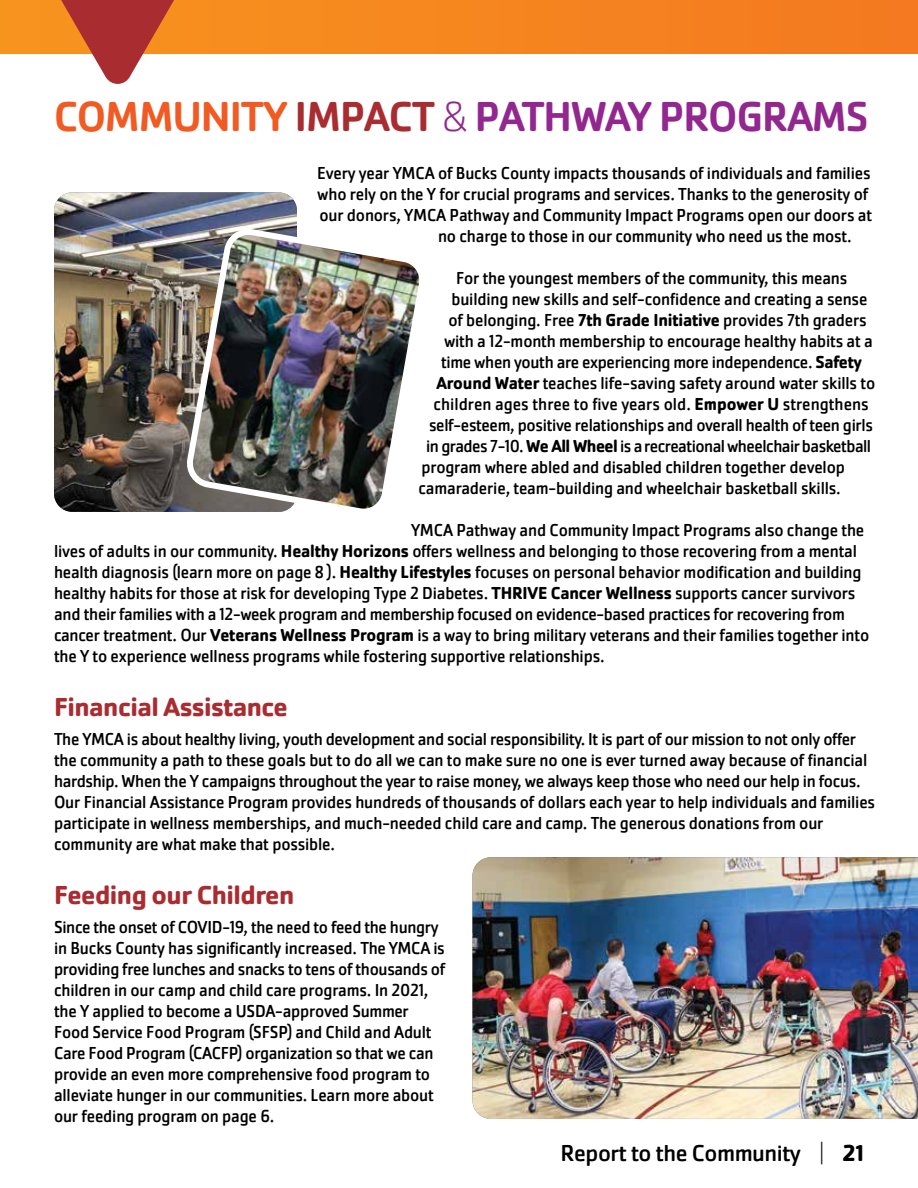
<style>
.page{position:relative;width:918px;height:1188px;background:#fff}
.page>*{position:absolute;margin:0;border:0;box-sizing:border-box;transform-origin:0 0}
.t1{font:500 43.5px "Cachet Pro";letter-spacing:-.02em;color:#92278f}
.t2{font:700 27px "Cachet Pro";letter-spacing:-.02em;color:#a92c31}
.t3{font:24px "Cachet Pro";letter-spacing:-.02em;color:#000}
.t4{font:18px/21px "Cachet Pro";letter-spacing:-.01em;color:#000;scale:.95 1}
.t5{font:18px "Cachet Pro";letter-spacing:-.03em;color:#000;scale:.95 1}
.s1{color:#f15a22}
.s2{color:#a92c31}
.s3{font-weight:200}
.s4{font-weight:700}
</style>
<div class="page">
<svg style="left:0;top:0;width:918px;height:54px;background:#f5841f"></svg>
<img style="left:472px;top:857px;width:446px;height:262px">
<img style="left:54px;top:192px;width:243px;height:320px">
<img style="left:188px;top:230px;width:232px;height:282px">
<svg style="left:54px;top:0;width:127px;height:84px"></svg>
<h1 class="t1" style="left:54px;top:91px;width:816px"><span class="s1">COMMUNITY</span> <span class="s2">IMPACT</span> <span class="s3">&amp;</span> PATHWAY PROGRAMS</h1>
<p class="t4" style="left:317px;top:162px;width:584px">Every year YMCA of Bucks County impacts thousands of individuals and families</p>
<p class="t4" style="left:317px;top:183px;width:581px">who rely on the Y for crucial programs and services. Thanks to the generosity of</p>
<p class="t4" style="left:320px;top:204px;width:583px">our donors, YMCA Pathway and Community Impact Programs open our doors at</p>
<p class="t4" style="left:438px;top:225px;width:437px">no charge to those in our community who need us the most.</p>
<p class="t4" style="left:456px;top:267px;width:414px">For the youngest members of the community, this means</p>
<p class="t4" style="left:452px;top:288px;width:439px">building new skills and self-confidence and creating a sense</p>
<p class="t4" style="left:449px;top:309px;width:442px">of belonging. Free <span class="s4">7th Grade Initiative</span> provides 7th graders</p>
<p class="t4" style="left:444px;top:330px;width:453px">with a 12-month membership to encourage healthy habits at a</p>
<p class="t4" style="left:441px;top:351px;width:444px">time when youth are experiencing more independence. <span class="s4">Safety</span></p>
<p class="t4" style="left:437px;top:372px;width:463px"><span class="s4">Around Water</span> teaches life-saving safety around water skills to</p>
<p class="t4" style="left:434px;top:393px;width:460px">children ages three to five years old. <span class="s4">Empower U</span> strengthens</p>
<p class="t4" style="left:429px;top:414px;width:469px">self-esteem, positive relationships and overall health of teen girls</p>
<p class="t5" style="left:426px;top:435px;width:470px">in grades 7-10. <span class="s4">We All Wheel</span> is a recreational wheelchair basketball</p>
<p class="t4" style="left:422px;top:456px;width:447px">program where abled and disabled children together develop</p>
<p class="t4" style="left:419px;top:477px;width:446px">camaraderie, team-building and wheelchair basketball skills.</p>
<p class="t4" style="left:54px;top:519px;width:860px;text-indent:357px">YMCA Pathway and Community Impact Programs also change the lives of adults in our community. <span class="s4">Healthy Horizons</span> offers wellness and belonging to those recovering from a mental health diagnosis (learn more on page 8 ). <span class="s4">Healthy Lifestyles</span> focuses on personal behavior modification and building healthy habits for those at risk for developing Type 2 Diabetes. <span class="s4">THRIVE Cancer Wellness</span> supports cancer survivors and their families with a 12-week program and membership focused on evidence-based practices for recovering from cancer treatment. Our <span class="s4">Veterans Wellness Program</span> is a way to bring military veterans and their families together into the Y to experience wellness programs while fostering supportive relationships.</p>
<h2 class="t2" style="left:54px;top:690px;width:235px">Financial Assistance</h2>
<p class="t4" style="left:54px;top:728px;width:866px">The YMCA is about healthy living, youth development and social responsibility. It is part of our mission to not only offer the community a path to these goals but to do all we can to make sure no one is ever turned away because of financial hardship. When the Y campaigns throughout the year to raise money, we always keep those who need our help in focus.<br>Our Financial Assistance Program provides hundreds of thousands of dollars each year to help individuals and families participate in wellness memberships, and much-needed child care and camp. The generous donations from our community are what make that possible.</p>
<h2 class="t2" style="left:54px;top:878px;width:242px">Feeding our Children</h2>
<p class="t4" style="left:54px;top:917px;width:414px">Since the onset of COVID-19, the need to feed the hungry in Bucks County has significantly increased. The YMCA is providing free lunches and snacks to tens of thousands of children in our camp and child care programs. In 2021, the Y applied to become a USDA-approved Summer Food Service Food Program (SFSP) and Child and Adult Care Food Program (CACFP) organization so that we can provide an even more comprehensive food program to alleviate hunger in our communities. Learn more about our feeding program on page 6.</p>
<h3 class="t3" style="left:561px;top:1139px;width:305px">Report to the Community <span class="s3">|</span> <span class="s4">21</span></h3>
</div>
